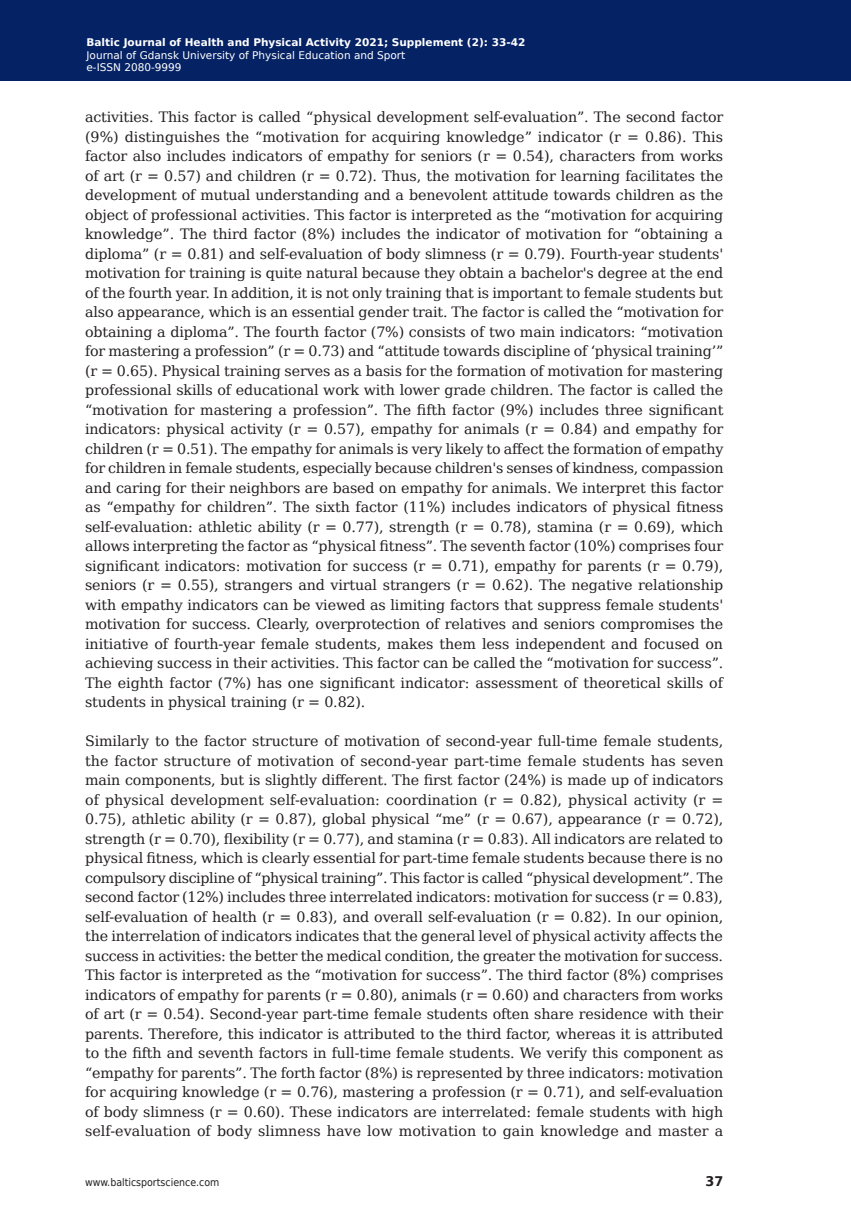
<style>
.page{position:relative;width:851px;height:1212px;background:#fff}
.page>*{position:absolute;margin:0;border:0;box-sizing:border-box;transform-origin:0 0}
.t1{font:14.25px/19.5px "DejaVu Serif";color:#231f20;text-align:justify}
.t2{font:700 13.35px "DejaVu Sans";color:#231f20;scale:.96 1}
.t3{font:10.5px/12.6px "DejaVu Sans";color:#fff}
.t4{font:700 10.5px "DejaVu Sans";color:#fff}
.t5{font:10.5px "DejaVu Sans Condensed";color:#231f20}
</style>
<div class="page">
<div style="left:0;top:0;width:850px;height:80px;background:#052265"></div>
<p class="t4" style="left:86px;top:34px;width:440px">Baltic Journal of Health and Physical Activity 2021; Supplement (2): 33-42</p>
<p class="t3" style="left:86px;top:48px;width:320px">Journal of Gdansk University of Physical Education and Sport e-ISSN 2080-9999</p>
<p class="t1" style="left:85px;top:106px;width:639px">activities. This factor is called “physical development self-evaluation”. The second factor (9%) distinguishes the “motivation for acquiring knowledge” indicator (r = 0.86). This factor also includes indicators of empathy for seniors (r = 0.54), characters from works of art (r = 0.57) and children (r = 0.72). Thus, the motivation for learning facilitates the development of mutual understanding and a benevolent attitude towards children as the object of professional activities. This factor is interpreted as the “motivation for acquiring knowledge”. The third factor (8%) includes the indicator of motivation for “obtaining a diploma” (r = 0.81) and self-evaluation of body slimness (r = 0.79). Fourth-year students' motivation for training is quite natural because they obtain a bachelor's degree at the end of the fourth year. In addition, it is not only training that is important to female students but also appearance, which is an essential gender trait. The factor is called the “motivation for obtaining a diploma”. The fourth factor (7%) consists of two main indicators: “motivation for mastering a profession” (r = 0.73) and “attitude towards discipline of ‘physical training’” (r = 0.65). Physical training serves as a basis for the formation of motivation for mastering professional skills of educational work with lower grade children. The factor is called the “motivation for mastering a profession”. The fifth factor (9%) includes three significant indicators: physical activity (r = 0.57), empathy for animals (r = 0.84) and empathy for children (r = 0.51). The empathy for animals is very likely to affect the formation of empathy for children in female students, especially because children's senses of kindness, compassion and caring for their neighbors are based on empathy for animals. We interpret this factor as “empathy for children”. The sixth factor (11%) includes indicators of physical fitness self-evaluation: athletic ability (r = 0.77), strength (r = 0.78), stamina (r = 0.69), which allows interpreting the factor as “physical fitness”. The seventh factor (10%) comprises four significant indicators: motivation for success (r = 0.71), empathy for parents (r = 0.79), seniors (r = 0.55), strangers and virtual strangers (r = 0.62). The negative relationship with empathy indicators can be viewed as limiting factors that suppress female students' motivation for success. Clearly, overprotection of relatives and seniors compromises the initiative of fourth-year female students, makes them less independent and focused on achieving success in their activities. This factor can be called the “motivation for success”.<br>The eighth factor (7%) has one significant indicator: assessment of theoretical skills of students in physical training (r = 0.82).</p>
<p class="t1" style="left:85px;top:730px;width:639px">Similarly to the factor structure of motivation of second-year full-time female students, the factor structure of motivation of second-year part-time female students has seven main components, but is slightly different. The first factor (24%) is made up of indicators of physical development self-evaluation: coordination (r = 0.82), physical activity (r = 0.75), athletic ability (r = 0.87), global physical “me” (r = 0.67), appearance (r = 0.72), strength (r = 0.70), flexibility (r = 0.77), and stamina (r = 0.83). All indicators are related to physical fitness, which is clearly essential for part-time female students because there is no compulsory discipline of “physical training”. This factor is called “physical development”. The second factor (12%) includes three interrelated indicators: motivation for success (r = 0.83), self-evaluation of health (r = 0.83), and overall self-evaluation (r = 0.82). In our opinion, the interrelation of indicators indicates that the general level of physical activity affects the success in activities: the better the medical condition, the greater the motivation for success.<br>This factor is interpreted as the “motivation for success”. The third factor (8%) comprises indicators of empathy for parents (r = 0.80), animals (r = 0.60) and characters from works of art (r = 0.54). Second-year part-time female students often share residence with their parents. Therefore, this indicator is attributed to the third factor, whereas it is attributed to the fifth and seventh factors in full-time female students. We verify this component as “empathy for parents”. The forth factor (8%) is represented by three indicators: motivation for acquiring knowledge (r = 0.76), mastering a profession (r = 0.71), and self-evaluation of body slimness (r = 0.60). These indicators are interrelated: female students with high self-evaluation of body slimness have low motivation to gain knowledge and master a</p>
<p class="t5" style="left:85px;top:1174px;width:136px">www.balticsportscience.com</p>
<p class="t2" style="left:705px;top:1170px;width:20px">37</p>
</div>
